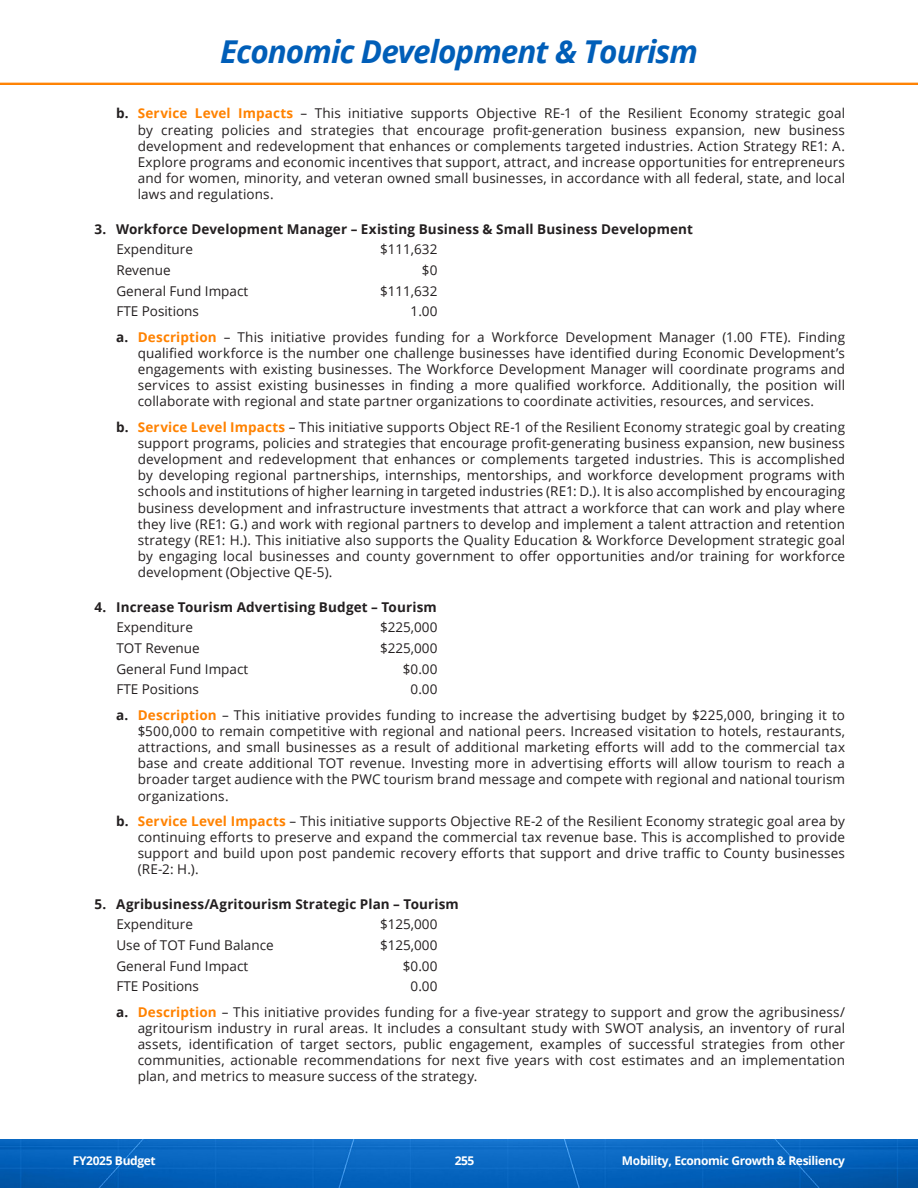
<style>
.page{position:relative;width:918px;height:1188px;background:#fff}
.page>*{position:absolute;margin:0;border:0;box-sizing:border-box;transform-origin:0 0}
.t1{font:italic 700 31.5px "Open Sans";letter-spacing:-.03em;color:#005eb8}
.BI_Tabs{font:13.5px/16.2px "Open Sans";letter-spacing:.005em;color:#231f20;text-align:justify}
.t2{font:700 13.5px "Open Sans";letter-spacing:.01em;color:#231f20}
.t3{font:700 12px "Open Sans";letter-spacing:-.03em;color:#fff}
.s1{font-weight:700}
.s2{font-weight:700;color:#ff8200}
</style>
<div class="page">
<img style="left:0;top:82px;width:918px;height:3px">
<img style="left:0;top:1139px;width:918px;height:49px">
<p class="t1" style="left:220px;top:29px;width:479px">Economic Development &amp; Tourism</p>
<p class="BI_Tabs" style="left:138px;top:105px;width:709px;text-indent:-22px"><span class="s1">b.</span> <span class="s2">Service Level Impacts</span> – This initiative supports Objective RE-1 of the Resilient Economy strategic goal by creating policies and strategies that encourage profit-generation business expansion, new business development and redevelopment that enhances or complements targeted industries. Action Strategy RE1: A.<br>Explore programs and economic incentives that support, attract, and increase opportunities for entrepreneurs and for women, minority, and veteran owned small businesses, in accordance with all federal, state, and local laws and regulations.</p>
<p class="t2" style="left:94px;top:219px;width:600px">3. Workforce Development Manager – Existing Business &amp; Small Business Development</p>
<p class="BI_Tabs" style="left:116px;top:241px;width:78px">Expenditure</p>
<p class="BI_Tabs" style="left:380px;top:241px;width:59px">$111,632</p>
<p class="BI_Tabs" style="left:116px;top:262px;width:56px">Revenue</p>
<p class="BI_Tabs" style="left:422px;top:262px;width:17px">$0</p>
<p class="BI_Tabs" style="left:116px;top:282px;width:133px">General Fund Impact</p>
<p class="BI_Tabs" style="left:380px;top:282px;width:59px">$111,632</p>
<p class="BI_Tabs" style="left:116px;top:303px;width:84px">FTE Positions</p>
<p class="BI_Tabs" style="left:411px;top:303px;width:28px">1.00</p>
<p class="BI_Tabs" style="left:138px;top:328px;width:709px;text-indent:-22px"><span class="s1">a.</span> <span class="s2">Description</span> – This initiative provides funding for a Workforce Development Manager (1.00 FTE). Finding qualified workforce is the number one challenge businesses have identified during Economic Development’s engagements with existing businesses. The Workforce Development Manager will coordinate programs and services to assist existing businesses in finding a more qualified workforce. Additionally, the position will collaborate with regional and state partner organizations to coordinate activities, resources, and services.</p>
<p class="BI_Tabs" style="left:138px;top:418px;width:709px;text-indent:-22px"><span class="s1">b.</span> <span class="s2">Service Level Impacts</span> – This initiative supports Object RE-1 of the Resilient Economy strategic goal by creating support programs, policies and strategies that encourage profit-generating business expansion, new business development and redevelopment that enhances or complements targeted industries. This is accomplished by developing regional partnerships, internships, mentorships, and workforce development programs with schools and institutions of higher learning in targeted industries (RE1: D.). It is also accomplished by encouraging business development and infrastructure investments that attract a workforce that can work and play where they live (RE1: G.) and work with regional partners to develop and implement a talent attraction and retention strategy (RE1: H.). This initiative also supports the Quality Education &amp; Workforce Development strategic goal by engaging local businesses and county government to offer opportunities and/or training for workforce development (Objective QE-5).</p>
<p class="t2" style="left:94px;top:597px;width:344px">4. Increase Tourism Advertising Budget – Tourism</p>
<p class="BI_Tabs" style="left:116px;top:619px;width:78px">Expenditure</p>
<p class="BI_Tabs" style="left:380px;top:619px;width:59px">$225,000</p>
<p class="BI_Tabs" style="left:116px;top:640px;width:85px">TOT Revenue</p>
<p class="BI_Tabs" style="left:380px;top:640px;width:59px">$225,000</p>
<p class="BI_Tabs" style="left:116px;top:660px;width:133px">General Fund Impact</p>
<p class="BI_Tabs" style="left:403px;top:660px;width:36px">$0.00</p>
<p class="BI_Tabs" style="left:116px;top:681px;width:84px">FTE Positions</p>
<p class="BI_Tabs" style="left:411px;top:681px;width:28px">0.00</p>
<p class="BI_Tabs" style="left:138px;top:706px;width:709px;text-indent:-22px"><span class="s1">a.</span> <span class="s2">Description</span> – This initiative provides funding to increase the advertising budget by $225,000, bringing it to $500,000 to remain competitive with regional and national peers. Increased visitation to hotels, restaurants, attractions, and small businesses as a result of additional marketing efforts will add to the commercial tax base and create additional TOT revenue. Investing more in advertising efforts will allow tourism to reach a broader target audience with the PWC tourism brand message and compete with regional and national tourism organizations.</p>
<p class="BI_Tabs" style="left:138px;top:812px;width:709px;text-indent:-22px"><span class="s1">b.</span> <span class="s2">Service Level Impacts</span> – This initiative supports Objective RE-2 of the Resilient Economy strategic goal area by continuing efforts to preserve and expand the commercial tax revenue base. This is accomplished to provide support and build upon post pandemic recovery efforts that support and drive traffic to County businesses (RE-2: H.).</p>
<p class="t2" style="left:94px;top:894px;width:366px">5. Agribusiness/Agritourism Strategic Plan – Tourism</p>
<p class="BI_Tabs" style="left:116px;top:916px;width:78px">Expenditure</p>
<p class="BI_Tabs" style="left:380px;top:916px;width:59px">$125,000</p>
<p class="BI_Tabs" style="left:116px;top:937px;width:159px">Use of TOT Fund Balance</p>
<p class="BI_Tabs" style="left:380px;top:937px;width:59px">$125,000</p>
<p class="BI_Tabs" style="left:116px;top:957px;width:133px">General Fund Impact</p>
<p class="BI_Tabs" style="left:403px;top:957px;width:36px">$0.00</p>
<p class="BI_Tabs" style="left:116px;top:978px;width:84px">FTE Positions</p>
<p class="BI_Tabs" style="left:411px;top:978px;width:28px">0.00</p>
<p class="BI_Tabs" style="left:138px;top:1003px;width:709px;text-indent:-22px"><span class="s1">a.</span> <span class="s2">Description</span> – This initiative provides funding for a five-year strategy to support and grow the agribusiness/ agritourism industry in rural areas. It includes a consultant study with SWOT analysis, an inventory of rural assets, identification of target sectors, public engagement, examples of successful strategies from other communities, actionable recommendations for next five years with cost estimates and an implementation plan, and metrics to measure success of the strategy.</p>
<p class="t3" style="left:73px;top:1152px;width:84px">FY2025 Budget</p>
<p class="t3" style="left:455px;top:1152px;width:21px">255</p>
<p class="t3" style="left:622px;top:1152px;width:225px">Mobility, Economic Growth &amp; Resiliency</p>
</div>
